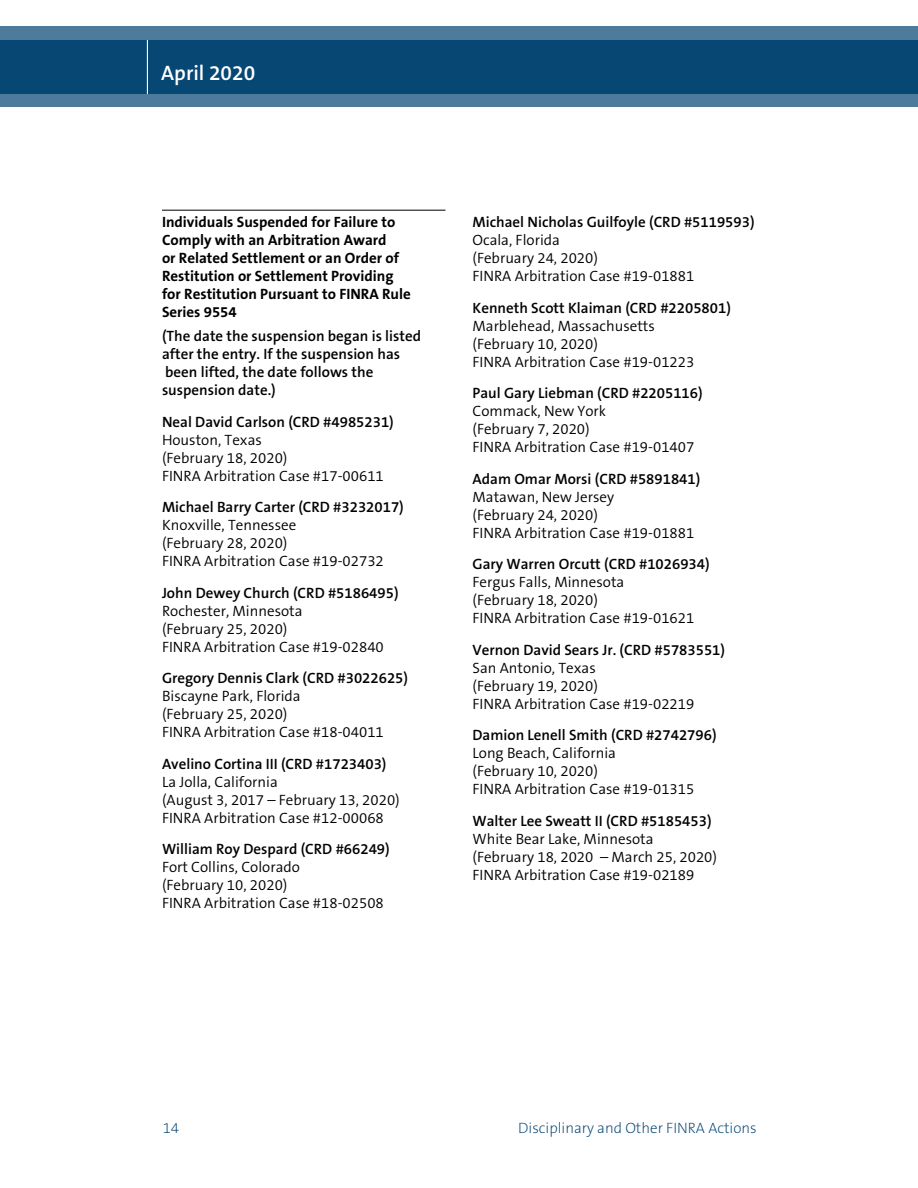
<style>
.page{position:relative;width:918px;height:1188px;background:#fff}
.page>*{position:absolute;margin:0;border:0;box-sizing:border-box;transform-origin:0 0}
.t1{font:600 21px "The Sans B6";color:#fff}
.t2{font:300 15px/18px "The Sans B4";color:#000}
.t3{font:600 15px/18px "The Sans B6";color:#000}
.t4{font:700 15px/18px "The Sans B7";color:#000}
.t5{font:200 15px "The Sans B2";color:#004270}
</style>
<div class="page">
<svg style="left:0;top:26px;width:917px;height:81px;fill:#074774"></svg>
<hr style="left:917px;top:26px;width:1px;height:81px;background:#004270">
<hr style="left:147px;top:40px;width:1px;height:54px;background:#fff">
<hr style="left:162px;top:210px;width:284px;height:1px;background:#000">
<h1 class="t1" style="left:161px;top:62px;width:96px">April 2020</h1>
<p class="t4" style="left:162px;top:213px;width:250px">Individuals Suspended for Failure to<br>Comply with an Arbitration Award<br>or Related Settlement or an Order of<br>Restitution or Settlement Providing for Restitution Pursuant to FINRA Rule<br>Series 9554</p>
<p class="t3" style="left:162px;top:327px;width:261px">(The date the suspension began is listed after the entry. If the suspension has been lifted, the date follows the suspension date.)</p>
<p class="t3" style="left:162px;top:413px;width:233px">Neal David Carlson (CRD #4985231)</p>
<p class="t2" style="left:162px;top:431px;width:223px">Houston, Texas<br>(February 18, 2020)<br>FINRA Arbitration Case #17-00611</p>
<p class="t3" style="left:162px;top:498px;width:243px">Michael Barry Carter (CRD #3232017)</p>
<p class="t2" style="left:162px;top:516px;width:223px">Knoxville, Tennessee<br>(February 28, 2020)<br>FINRA Arbitration Case #19-02732</p>
<p class="t3" style="left:162px;top:584px;width:238px">John Dewey Church (CRD #5186495)</p>
<p class="t2" style="left:162px;top:602px;width:223px">Rochester, Minnesota<br>(February 25, 2020)<br>FINRA Arbitration Case #19-02840</p>
<p class="t3" style="left:162px;top:669px;width:248px">Gregory Dennis Clark (CRD #3022625)</p>
<p class="t2" style="left:162px;top:687px;width:223px">Biscayne Park, Florida<br>(February 25, 2020)<br>FINRA Arbitration Case #18-04011</p>
<p class="t3" style="left:162px;top:755px;width:226px">Avelino Cortina III (CRD #1723403)</p>
<p class="t2" style="left:162px;top:773px;width:239px">La Jolla, California<br>(August 3, 2017 – February 13, 2020)<br>FINRA Arbitration Case #12-00068</p>
<p class="t3" style="left:162px;top:840px;width:229px">William Roy Despard (CRD #66249)</p>
<p class="t2" style="left:162px;top:858px;width:223px">Fort Collins, Colorado<br>(February 10, 2020)<br>FINRA Arbitration Case #18-02508</p>
<p class="t3" style="left:472px;top:213px;width:284px">Michael Nicholas Guilfoyle (CRD #5119593)</p>
<p class="t2" style="left:472px;top:231px;width:223px">Ocala, Florida<br>(February 24, 2020)<br>FINRA Arbitration Case #19-01881</p>
<p class="t3" style="left:472px;top:299px;width:260px">Kenneth Scott Klaiman (CRD #2205801)</p>
<p class="t2" style="left:472px;top:317px;width:223px">Marblehead, Massachusetts (February 10, 2020)<br>FINRA Arbitration Case #19-01223</p>
<p class="t3" style="left:472px;top:384px;width:232px">Paul Gary Liebman (CRD #2205116)</p>
<p class="t2" style="left:472px;top:402px;width:223px">Commack, New York<br>(February 7, 2020)<br>FINRA Arbitration Case #19-01407</p>
<p class="t3" style="left:472px;top:470px;width:229px">Adam Omar Morsi (CRD #5891841)</p>
<p class="t2" style="left:472px;top:488px;width:223px">Matawan, New Jersey<br>(February 24, 2020)<br>FINRA Arbitration Case #19-01881</p>
<p class="t3" style="left:472px;top:555px;width:239px">Gary Warren Orcutt (CRD #1026934)</p>
<p class="t2" style="left:472px;top:573px;width:223px">Fergus Falls, Minnesota<br>(February 18, 2020)<br>FINRA Arbitration Case #19-01621</p>
<p class="t3" style="left:472px;top:641px;width:254px">Vernon David Sears Jr. (CRD #5783551)</p>
<p class="t2" style="left:472px;top:659px;width:223px">San Antonio, Texas<br>(February 19, 2020)<br>FINRA Arbitration Case #19-02219</p>
<p class="t3" style="left:472px;top:726px;width:246px">Damion Lenell Smith (CRD #2742796)</p>
<p class="t2" style="left:472px;top:744px;width:223px">Long Beach, California<br>(February 10, 2020)<br>FINRA Arbitration Case #19-01315</p>
<p class="t3" style="left:472px;top:812px;width:241px">Walter Lee Sweatt II (CRD #5185453)</p>
<p class="t2" style="left:472px;top:830px;width:246px">White Bear Lake, Minnesota (February 18, 2020 – March 25, 2020)<br>FINRA Arbitration Case #19-02189</p>
<p class="t5" style="left:163px;top:1120px;width:18px">14</p>
<p class="t5" style="left:518px;top:1120px;width:240px">Disciplinary and Other FINRA Actions</p>
</div>
